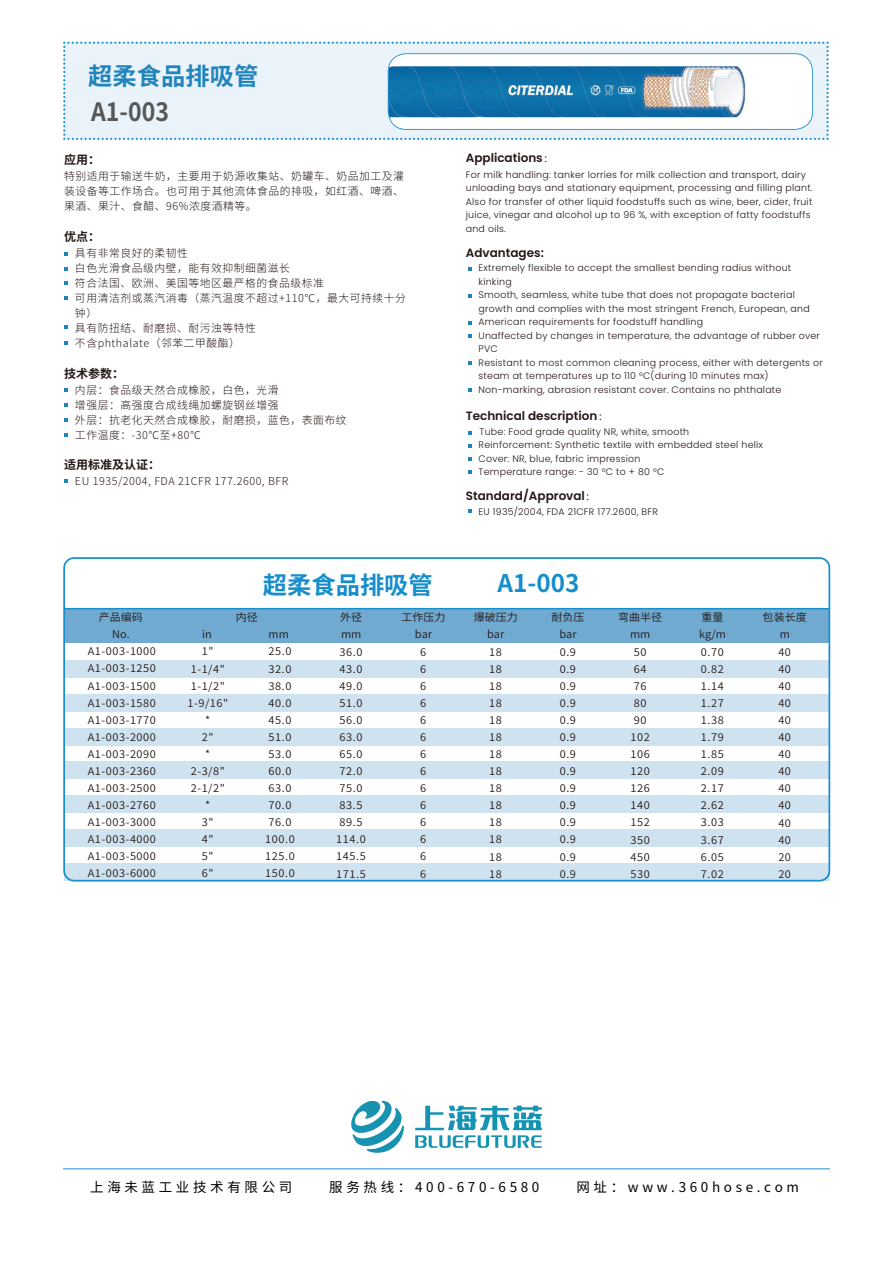
<style>
.page{position:relative;width:893px;height:1263px;background:#fff}
.page>*{position:absolute;margin:0;border:0;box-sizing:border-box;transform-origin:0 0}
.t1{font:700 25.2px "Source Han Sans CN";color:#585757;scale:.92 1}
.t2{font:700 24.3px "Source Han Sans CN";color:#168ecc}
.t3{font:700 24.3px "Source Han Sans CN";color:#2085bd}
.t4{font:13.5px "Source Han Sans CN";letter-spacing:.27em;color:#040000}
.t5{font:600 12px "Poppins";color:#231815}
.t6{font:700 12px "Source Han Sans CN";color:#231815}
.t7{font:300 10.8px/15px "Source Han Sans CN";letter-spacing:.05em;color:#231815}
.t8{font:10.5px/17.1px "Source Han Sans CN";letter-spacing:.05em;color:#231815;text-align:center;scale:1.05 1}
.t9{font:300 9.45px/13.5px "Poppins";letter-spacing:.025em;color:#231815}
.s1{font-family:"Adobe Song Std";font-weight:300}
</style>
<div class="page">
<hr style="left:63px;top:1168px;width:767px;height:1px;background:#188ecb">
<svg style="left:351px;top:1100px;width:53px;height:53px"></svg>
<svg style="left:415px;top:1105px;width:127px;height:43px"></svg>
<div style="left:64px;top:660px;width:766px;height:17px;background:#cfe2f0"></div>
<div style="left:64px;top:694px;width:766px;height:17px;background:#cfe2f0"></div>
<div style="left:64px;top:728px;width:766px;height:17px;background:#cfe2f0"></div>
<div style="left:64px;top:762px;width:766px;height:17px;background:#cfe2f0"></div>
<div style="left:64px;top:796px;width:766px;height:17px;background:#cfe2f0"></div>
<div style="left:64px;top:829px;width:766px;height:18px;background:#cfe2f0"></div>
<div style="left:64px;top:863px;width:766px;height:18px;background:#cfe2f0"></div>
<div style="left:64px;top:609px;width:766px;height:33px;background:#70aad1"></div>
<svg style="left:64px;top:479px;width:4px;height:4px"></svg>
<svg style="left:64px;top:252px;width:4px;height:3px"></svg>
<svg style="left:64px;top:267px;width:4px;height:3px"></svg>
<svg style="left:64px;top:282px;width:4px;height:3px"></svg>
<svg style="left:64px;top:297px;width:4px;height:3px"></svg>
<svg style="left:64px;top:326px;width:4px;height:3px"></svg>
<svg style="left:64px;top:341px;width:4px;height:3px"></svg>
<svg style="left:64px;top:389px;width:4px;height:3px"></svg>
<svg style="left:64px;top:403px;width:4px;height:4px"></svg>
<svg style="left:64px;top:418px;width:4px;height:4px"></svg>
<svg style="left:64px;top:433px;width:4px;height:4px"></svg>
<svg style="left:468px;top:509px;width:3px;height:4px"></svg>
<svg style="left:468px;top:267px;width:3px;height:4px"></svg>
<svg style="left:468px;top:334px;width:3px;height:4px"></svg>
<svg style="left:468px;top:361px;width:3px;height:4px"></svg>
<svg style="left:468px;top:388px;width:3px;height:4px"></svg>
<svg style="left:468px;top:294px;width:3px;height:4px"></svg>
<svg style="left:468px;top:444px;width:3px;height:4px"></svg>
<svg style="left:468px;top:457px;width:3px;height:4px"></svg>
<svg style="left:63px;top:42px;width:766px;height:98px"></svg>
<div style="left:63px;top:557px;width:767px;height:324px;border:2px solid #168fcc;border-radius:10px"></div>
<hr style="left:64px;top:608px;width:765px;height:1px;background:#168fcc">
<h2 class="t3" style="left:88px;top:63px;width:172px">超柔食品排吸管</h2>
<h1 class="t1" style="left:91px;top:97px;width:86px">A1-003</h1>
<p class="t5" style="left:466px;top:151px;width:91px">Applications<span class="s1">：</span></p>
<p class="t9" style="left:466px;top:168px;width:348px">For milk handling: tanker lorries for milk collection and transport, dairy unloading bays and stationary equipment, processing and filling plant.<br>Also for transfer of other liquid foodstuffs such as wine, beer, cider, fruit juice, vinegar and alcohol up to 96 %, with exception of fatty foodstuffs and oils.</p>
<p class="t6" style="left:64px;top:153px;width:38px">应用：</p>
<p class="t7" style="left:64px;top:169px;width:341px;text-align:justify">特别适用于输送牛奶，主要用于奶源收集站、奶罐车、奶品加工及灌装设备等工作场合。也可用于其他流体食品的排吸，如红酒、啤酒、果酒、果汁、食醋、96%浓度酒精等。</p>
<p class="t6" style="left:64px;top:230px;width:38px">优点：</p>
<p class="t7" style="left:75px;top:246px;width:332px">具有非常良好的柔韧性<br>白色光滑食品级内壁，能有效抑制细菌滋长<br>符合法国、欧洲、美国等地区最严格的食品级标准<br>可用清洁剂或蒸汽消毒（蒸汽温度不超过+110℃，最大可持续十分钟）<br>具有防扭结、耐磨损、耐污浊等特性<br>不含phthalate（邻苯二甲酸酯）</p>
<p class="t5" style="left:466px;top:246px;width:80px">Advantages:</p>
<p class="t9" style="left:479px;top:261px;width:346px">Extremely flexible to accept the smallest bending radius without kinking<br>Smooth, seamless, white tube that does not propagate bacterial growth and complies with the most stringent French, European, and American requirements for foodstuff handling<br>Unaffected by changes in temperature, the advantage of rubber over PVC<br>Resistant to most common cleaning process, either with detergents or steam at temperatures up to 110 °C(during 10 minutes max)<br>Non-marking, abrasion resistant cover. Contains no phthalate</p>
<p class="t6" style="left:64px;top:367px;width:62px">技术参数：</p>
<p class="t7" style="left:75px;top:383px;width:273px">内层：食品级天然合成橡胶，白色，光滑<br>增强层：高强度合成线绳加螺旋钢丝增强<br>外层：抗老化天然合成橡胶，耐磨损，蓝色，表面布纹工作温度：-30℃至+80℃</p>
<p class="t5" style="left:466px;top:409px;width:145px">Technical description<span class="s1">：</span></p>
<p class="t9" style="left:479px;top:425px;width:286px">Tube: Food grade quality NR, white, smooth Reinforcement: Synthetic textile with embedded steel helix Cover: NR, blue, fabric impression<br>Temperature range: - 30 °C to + 80 °C</p>
<p class="t6" style="left:64px;top:458px;width:98px">适用标准及认证：</p>
<p class="t7" style="left:75px;top:473px;width:215px">EU 1935/2004, FDA 21CFR 177.2600, BFR</p>
<p class="t5" style="left:466px;top:489px;width:133px">Standard/Approval<span class="s1">：</span></p>
<p class="t9" style="left:479px;top:505px;width:181px">EU 1935/2004, FDA 21CFR 177.2600, BFR</p>
<h2 class="t2" style="left:263px;top:571px;width:172px">超柔食品排吸管</h2>
<h2 class="t2" style="left:498px;top:570px;width:83px">A1-003</h2>
<p class="t8" style="left:99px;top:609px;width:44px">产品编码<br>No.</p>
<p class="t8" style="left:236px;top:609px;width:23px">内径</p>
<p class="t8" style="left:202px;top:626px;width:11px">in</p>
<p class="t8" style="left:269px;top:626px;width:21px">mm</p>
<p class="t8" style="left:340px;top:609px;width:23px;text-align:left">外径mm</p>
<p class="t8" style="left:401px;top:609px;width:44px">工作压力bar</p>
<p class="t8" style="left:474px;top:609px;width:44px">爆破压力bar</p>
<p class="t8" style="left:551px;top:609px;width:33px">耐负压bar</p>
<p class="t8" style="left:618px;top:609px;width:44px">弯曲半径mm</p>
<p class="t8" style="left:699px;top:609px;width:27px;text-align:left">重量kg/m</p>
<p class="t8" style="left:763px;top:609px;width:44px">包装长度m</p>
<p class="t8" style="left:88px;top:643px;width:67px;text-align:justify">A1-003-1000<br>A1-003-1250<br>A1-003-1500<br>A1-003-1580<br>A1-003-1770<br>A1-003-2000<br>A1-003-2090<br>A1-003-2360<br>A1-003-2500<br>A1-003-2760<br>A1-003-3000<br>A1-003-4000<br>A1-003-5000<br>A1-003-6000</p>
<p class="t8" style="left:187px;top:643px;width:40px">1"<br>1-1/4"<br>1-1/2"<br>1-9/16" *<br>2"<br>*<br>2-3/8"<br>2-1/2" *<br>3"<br>4"<br>5"<br>6"</p>
<p class="t8" style="left:265px;top:643px;width:30px">25.0<br>32.0<br>38.0<br>40.0<br>45.0<br>51.0<br>53.0<br>60.0<br>63.0<br>70.0<br>76.0<br>100.0<br>125.0<br>150.0</p>
<p class="t8" style="left:336px;top:643px;width:30px">36.0<br>43.0<br>49.0<br>51.0<br>56.0<br>63.0<br>65.0<br>72.0<br>75.0<br>83.5<br>89.5<br>114.0<br>145.5<br>171.5</p>
<p class="t8" style="left:420px;top:643px;width:7px;text-align:justify">6<br>6<br>6<br>6<br>6<br>6<br>6<br>6<br>6<br>6<br>6<br>6<br>6<br>6</p>
<p class="t8" style="left:489px;top:643px;width:14px;text-align:justify">18<br>18<br>18<br>18<br>18<br>18<br>18<br>18<br>18<br>18<br>18<br>18<br>18<br>18</p>
<p class="t8" style="left:560px;top:643px;width:17px;text-align:justify">0.9<br>0.9<br>0.9<br>0.9<br>0.9<br>0.9<br>0.9<br>0.9<br>0.9<br>0.9<br>0.9<br>0.9<br>0.9<br>0.9</p>
<p class="t8" style="left:630px;top:643px;width:20px">50<br>64<br>76<br>80<br>90<br>102<br>106<br>120<br>126<br>140<br>152<br>350<br>450<br>530</p>
<p class="t8" style="left:701px;top:643px;width:23px;text-align:justify">0.70<br>0.82<br>1.14<br>1.27<br>1.38<br>1.79<br>1.85<br>2.09<br>2.17<br>2.62<br>3.03<br>3.67<br>6.05<br>7.02</p>
<p class="t8" style="left:778px;top:644px;width:14px;text-align:justify">40<br>40<br>40<br>40<br>40<br>40<br>40<br>40<br>40<br>40<br>40<br>40<br>20<br>20</p>
<h3 class="t4" style="left:90px;top:1179px;width:204px">上海未蓝工业技术有限公司</h3>
<h3 class="t4" style="left:329px;top:1179px;width:212px">服务热线：400-670-6580</h3>
<h3 class="t4" style="left:576px;top:1179px;width:224px">网址：www.360hose.com</h3>
</div>
